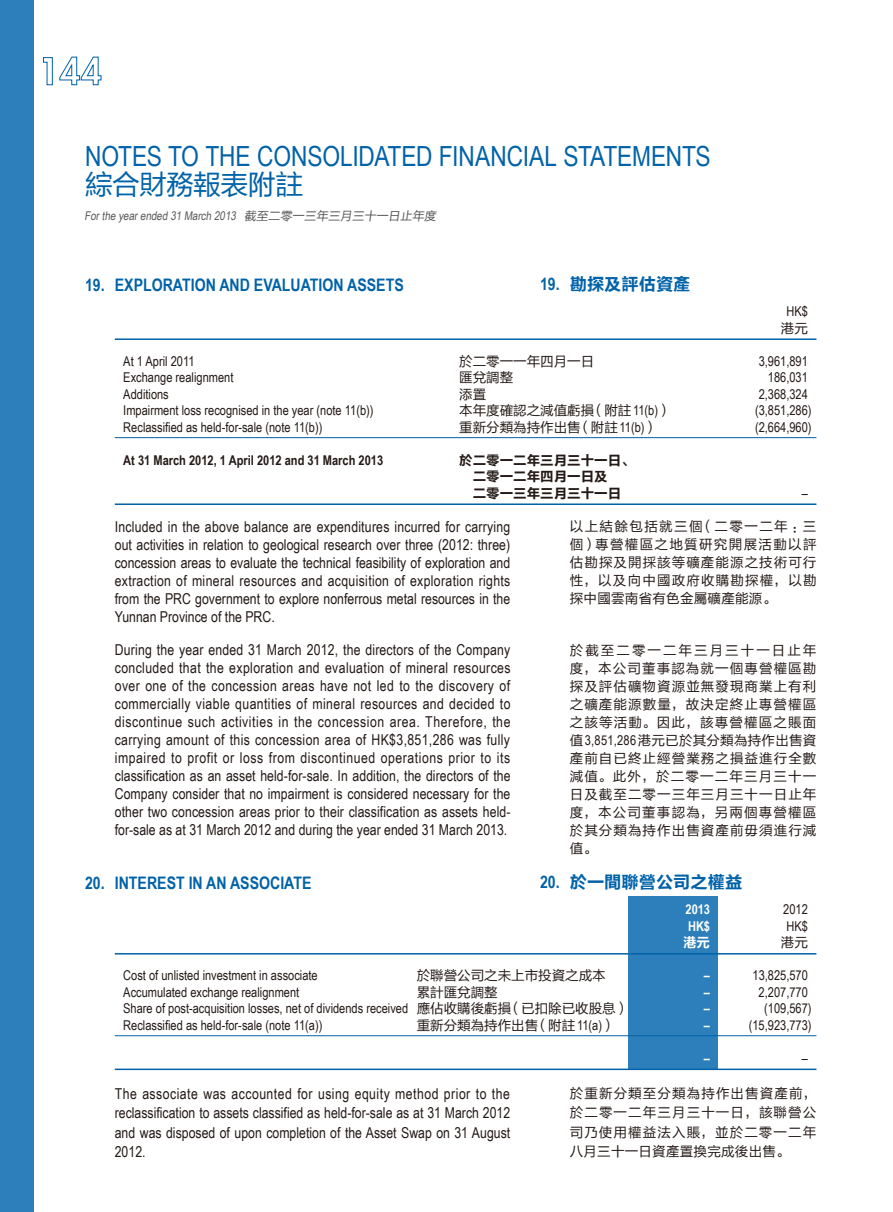
<style>
.page{position:relative;width:893px;height:1212px;background:#fff}
.page>*{position:absolute;margin:0;border:0;box-sizing:border-box;transform-origin:0 0}
.t1{font:27.75px "Arial Narrow";letter-spacing:-.005em;color:#0062a8}
.t2{font:27.75px "FZLTHK GBK1 0";letter-spacing:-.025em;color:#0062a8}
.t3{font:700 17.25px "Arial Narrow";color:#0062a8}
.t4{font:17.25px "FZLTCHK GBK1 0";color:#0062a8}
.t5{font:15px/18px "Arial Narrow";color:#231916;text-align:justify}
.t6{font:13.5px "Arial Narrow";color:#231916}
.t7{font:13.5px/18px "FZLTHK GBK1 0";letter-spacing:.08em;color:#231916;text-align:justify}
.t8{font:13.5px "FZLTHK GBK1 0";color:#231916}
.t9{font:700 13.5px "Arial Narrow";color:#231916}
.t10{font:13.5px/16.5px "FZLTCHK GBK1 0";color:#231916}
.t11{font:700 13.5px "Arial Narrow";color:#fff}
.t12{font:13.5px "FZLTCHK GBK1 0";color:#fff}
.t13{font:12px "Arial Narrow";color:#595857}
.s1{font-family:"FZLTHK GBK1 0"}
.s2{font-family:"Arial Narrow";font-weight:700}
.s3{font-family:"Arial Narrow"}
</style>
<div class="page">
<div style="left:0;top:0;width:34px;height:1212px;background:#2d7fbb"></div>
<svg style="left:43px;top:57px;width:10px;height:28px"></svg>
<svg style="left:59px;top:57px;width:42px;height:28px"></svg>
<div style="left:629px;top:896px;width:89px;height:173px;background:#2d7fbb"></div>
<hr style="left:115px;top:338px;width:701px;height:2px;background:#0062a8">
<hr style="left:115px;top:437px;width:701px;height:1px;background:#0062a8">
<hr style="left:115px;top:503px;width:701px;height:2px;background:#0062a8">
<hr style="left:115px;top:953px;width:701px;height:1px;background:#0062a8">
<hr style="left:115px;top:1035px;width:701px;height:1px;background:#0062a8">
<hr style="left:115px;top:1068px;width:701px;height:2px;background:#0062a8">
<h1 class="t1" style="left:85px;top:135px;width:627px">NOTES TO THE CONSOLIDATED FINANCIAL STATEMENTS</h1>
<h1 class="t2" style="left:85px;top:169px;width:220px">綜合財務報表附註</h1>
<p class="t13" style="left:84px;top:207px;width:355px">Forthe yearended 31 March 2013 <span class="s1">截至二零一三年三月三十一日止年度</span></p>
<p class="t3" style="left:85px;top:272px;width:320px">19. EXPLORATION AND EVALUATION ASSETS</p>
<p class="t4" style="left:540px;top:274px;width:152px"><span class="s2">19.</span> 勘探及評估資產</p>
<p class="t6" style="left:786px;top:302px;width:23px">HK$</p>
<p class="t7" style="left:781px;top:319px;width:28px">港元</p>
<p class="t6" style="left:123px;top:351px;width:73px">At 1 April 2011</p>
<p class="t8" style="left:459px;top:354px;width:136px">於二零一一年四月一日</p>
<p class="t6" style="left:759px;top:351px;width:51px">3,961,891</p>
<p class="t6" style="left:123px;top:368px;width:112px">Exchange realignment</p>
<p class="t7" style="left:459px;top:369px;width:55px">匯兌調整</p>
<p class="t6" style="left:768px;top:368px;width:42px">186,031</p>
<p class="t6" style="left:123px;top:384px;width:47px">Additions</p>
<p class="t7" style="left:459px;top:385px;width:28px">添置</p>
<p class="t6" style="left:759px;top:384px;width:51px">2,368,324</p>
<p class="t6" style="left:123px;top:401px;width:252px">Impairment loss recognised in the year (note 11(b))</p>
<p class="t8" style="left:459px;top:403px;width:214px">本年度確認之減值虧損（附註<span class="s3">11(b)</span>）</p>
<p class="t6" style="left:755px;top:401px;width:58px">(3,851,286)</p>
<p class="t6" style="left:123px;top:417px;width:201px">Reclassified as held-for-sale (note 11(b))</p>
<p class="t8" style="left:459px;top:420px;width:200px">重新分類為持作出售（附註<span class="s3">11(b)</span>）</p>
<p class="t6" style="left:755px;top:417px;width:58px">(2,664,960)</p>
<p class="t9" style="left:123px;top:450px;width:261px">At 31 March 2012, 1 April 2012 and 31 March 2013</p>
<p class="t10" style="left:473px;top:452px;width:163px;text-indent:-14px">於二零一二年三月三十一日、二零一二年四月一日及<br>二零一三年三月三十一日</p>
<p class="t6" style="left:802px;top:483px;width:8px">–</p>
<p class="t5" style="left:115px;top:517px;width:397px">Included in the above balance are expenditures incurred for carrying out activities in relation to geological research over three (2012: three) concession areas to evaluate the technical feasibility of exploration and extraction of mineral resources and acquisition of exploration rights from the PRC government to explore nonferrous metal resources in the Yunnan Province of the PRC.</p>
<p class="t5" style="left:115px;top:640px;width:397px">During the year ended 31 March 2012, the directors of the Company concluded that the exploration and evaluation of mineral resources over one of the concession areas have not led to the discovery of commercially viable quantities of mineral resources and decided to discontinue such activities in the concession area. Therefore, the carrying amount of this concession area of HK$3,851,286 was fully impaired to profit or loss from discontinued operations prior to its classification as an asset held-for-sale. In addition, the directors of the Company consider that no impairment is considered necessary for the other two concession areas prior to their classification as assets held&shy;for-sale as at 31 March 2012 and during the year ended 31 March 2013.</p>
<p class="t3" style="left:85px;top:870px;width:228px">20. INTEREST IN AN ASSOCIATE</p>
<p class="t7" style="left:570px;top:518px;width:248px">以上結餘包括就三個（二零一二年：三個）專營權區之地質研究開展活動以評估勘探及開採該等礦產能源之技術可行性，以及向中國政府收購勘探權，以勘探中國雲南省有色金屬礦產能源。</p>
<p class="t7" style="left:570px;top:642px;width:248px">於截至二零一二年三月三十一日止年度，本公司董事認為就一個專營權區勘探及評估礦物資源並無發現商業上有利之礦產能源數量，故決定終止專營權區之該等活動。因此，該專營權區之賬面值<span class="s3">3,851,286</span>港元已於其分類為持作出售資產前自已終止經營業務之損益進行全數減值。此外，於二零一二年三月三十一日及截至二零一三年三月三十一日止年度，本公司董事認為，另兩個專營權區於其分類為持作出售資產前毋須進行減值。</p>
<p class="t4" style="left:540px;top:872px;width:204px"><span class="s2">20.</span> 於一間聯營公司之權益</p>
<p class="t11" style="left:685px;top:899px;width:26px">2013</p>
<p class="t6" style="left:783px;top:900px;width:26px">2012</p>
<p class="t11" style="left:688px;top:916px;width:24px">HK$</p>
<p class="t6" style="left:786px;top:916px;width:23px">HK$</p>
<p class="t12" style="left:683px;top:935px;width:28px">港元</p>
<p class="t7" style="left:781px;top:934px;width:28px">港元</p>
<p class="t6" style="left:123px;top:966px;width:196px">Cost of unlisted investment in associate</p>
<p class="t8" style="left:417px;top:968px;width:190px">於聯營公司之未上市投資之成本</p>
<p class="t11" style="left:704px;top:965px;width:8px">–</p>
<p class="t6" style="left:752px;top:966px;width:57px">13,825,570</p>
<p class="t6" style="left:123px;top:982px;width:177px">Accumulated exchange realignment</p>
<p class="t7" style="left:417px;top:983px;width:82px">累計匯兌調整</p>
<p class="t11" style="left:704px;top:982px;width:8px">–</p>
<p class="t6" style="left:759px;top:982px;width:51px">2,207,770</p>
<p class="t6" style="left:123px;top:999px;width:508px">Share of post-acquisition losses, net of dividends received <span class="s1">應佔收購後虧損（已扣除已收股息）</span></p>
<p class="t11" style="left:704px;top:998px;width:8px">–</p>
<p class="t6" style="left:764px;top:999px;width:49px">(109,567)</p>
<p class="t6" style="left:123px;top:1015px;width:201px">Reclassified as held-for-sale (note 11(a))</p>
<p class="t8" style="left:417px;top:1018px;width:200px">重新分類為持作出售（附註<span class="s3">11(a)</span>）</p>
<p class="t11" style="left:704px;top:1015px;width:8px">–</p>
<p class="t6" style="left:749px;top:1015px;width:64px">(15,923,773)</p>
<p class="t11" style="left:704px;top:1048px;width:8px">–</p>
<p class="t6" style="left:802px;top:1048px;width:8px">–</p>
<p class="t5" style="left:115px;top:1083px;width:397px;line-height:19.5px">The associate was accounted for using equity method prior to the reclassification to assets classified as held-for-sale as at 31 March 2012 and was disposed of upon completion of the Asset Swap on 31 August 2012.</p>
<p class="t7" style="left:570px;top:1083px;width:248px;line-height:19.5px">於重新分類至分類為持作出售資產前，於二零一二年三月三十一日，該聯營公司乃使用權益法入賬，並於二零一二年八月三十一日資產置換完成後出售。</p>
</div>
